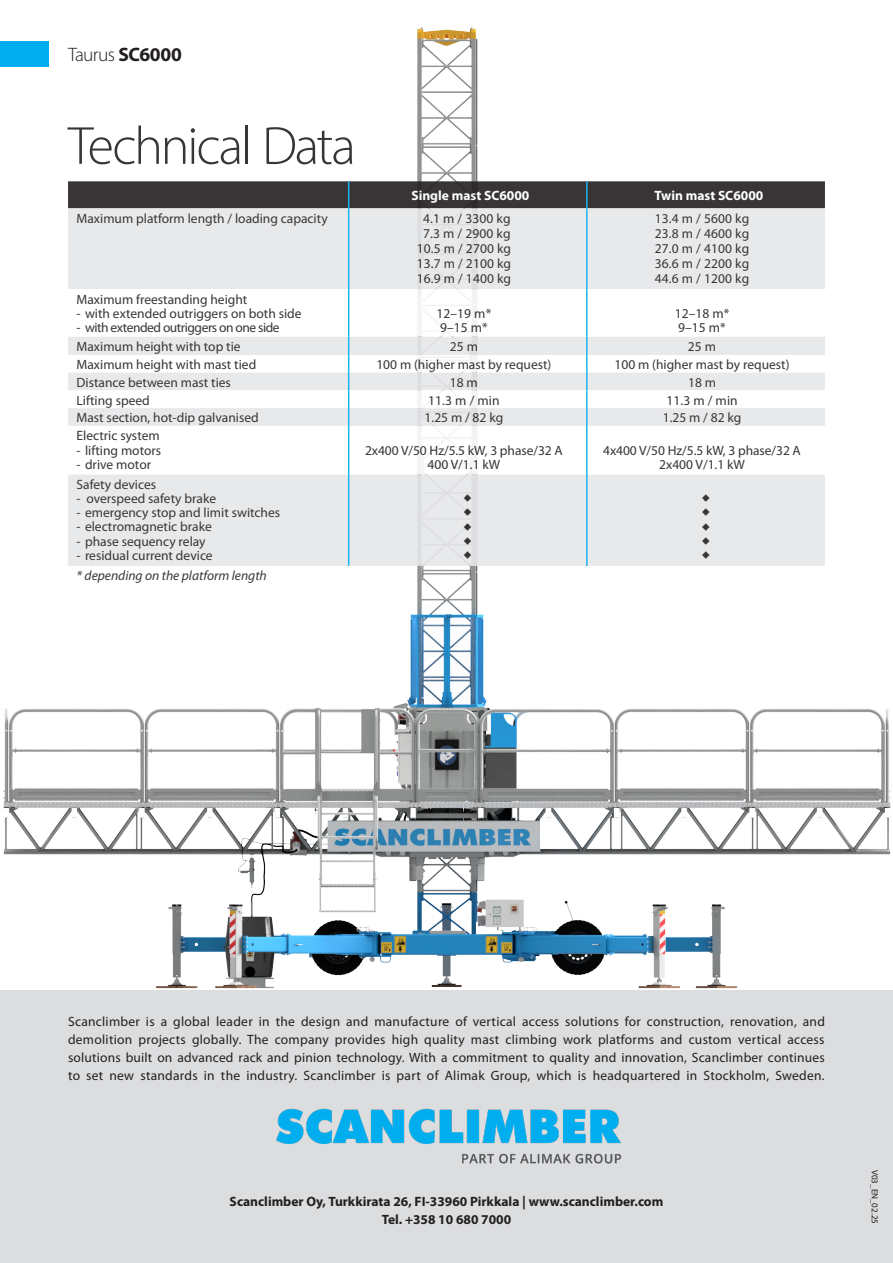
<style>
.page{position:relative;width:893px;height:1263px;background:#fff}
.page>*{position:absolute;margin:0;border:0;box-sizing:border-box;transform-origin:0 0}
.t1{font:300 54px "Myriad Pro";letter-spacing:-.045em;color:#231f20}
.SC_Pikkuots{font:300 19.5px "Myriad Pro";letter-spacing:-.035em;color:#231f20}
.SC_LEIPIS_EKAT{font:13.5px/15px "Myriad Pro";color:#231f20;text-align:center}
.SC_LEIPIS_EKAT-2{font:700 13.5px "Myriad Pro";color:#231f20}
.SC_LEIPIS_EKAT-3{font:13.5px "Myriad Pro";letter-spacing:-.035em;color:#231f20}
.t2{font:700 13.5px "Myriad Pro";color:#fff}
.t3{font:italic 13.5px "Myriad Pro";color:#231f20}
.SC_LEIPIS_EKAT-4{font:9px "Myriad Pro";color:#231f20}
.s1{font-weight:700}
</style>
<div class="page">
<img style="left:0;top:27px;width:893px;height:964px">
<div style="left:0;top:41px;width:49px;height:26px;background:#00aeef"></div>
<div style="left:68px;top:208px;width:757px;height:358px;background:#e8e9eb"></div>
<svg style="left:68px;top:289px;width:757px;height:185px"></svg>
<div style="left:68px;top:181px;width:757px;height:27px;background:#393536"></div>
<hr style="left:586px;top:181px;width:2px;height:27px;background:#00aeef">
<hr style="left:348px;top:208px;width:1px;height:81px;background:#00aeef">
<hr style="left:586px;top:208px;width:2px;height:81px;background:#00aeef">
<hr style="left:348px;top:289px;width:1px;height:47px;background:#00aeef">
<hr style="left:586px;top:289px;width:2px;height:47px;background:#00aeef">
<svg style="left:348px;top:336px;width:1px;height:90px"></svg>
<svg style="left:586px;top:336px;width:2px;height:90px"></svg>
<hr style="left:348px;top:426px;width:1px;height:48px;background:#00aeef">
<hr style="left:586px;top:426px;width:2px;height:48px;background:#00aeef">
<hr style="left:348px;top:474px;width:1px;height:92px;background:#00aeef">
<hr style="left:586px;top:474px;width:2px;height:92px;background:#00aeef">
<div style="left:0;top:991px;width:893px;height:272px;background:#dcdddf"></div>
<img style="left:276px;top:1108px;width:346px;height:56px">
<svg style="left:464px;top:494px;width:7px;height:8px"></svg>
<svg style="left:464px;top:509px;width:7px;height:7px"></svg>
<svg style="left:464px;top:523px;width:7px;height:7px"></svg>
<svg style="left:464px;top:537px;width:7px;height:8px"></svg>
<svg style="left:464px;top:551px;width:7px;height:8px"></svg>
<svg style="left:702px;top:494px;width:8px;height:8px"></svg>
<svg style="left:702px;top:509px;width:8px;height:7px"></svg>
<svg style="left:702px;top:523px;width:8px;height:7px"></svg>
<svg style="left:702px;top:537px;width:8px;height:8px"></svg>
<svg style="left:702px;top:551px;width:8px;height:8px"></svg>
<p class="SC_Pikkuots" style="left:68px;top:43px;width:115px">Taurus <span class="s1">SC6000</span></p>
<h1 class="t1" style="left:68px;top:113px;width:289px">Technical Data</h1>
<p class="t2" style="left:411px;top:187px;width:119px">Single mast SC6000</p>
<p class="t2" style="left:654px;top:187px;width:110px">Twin mast SC6000</p>
<p class="SC_LEIPIS_EKAT" style="left:77px;top:210px;width:253px">Maximum platform length / loading capacity</p>
<p class="SC_LEIPIS_EKAT" style="left:417px;top:210px;width:96px">4.1 m / 3300 kg<br>7.3 m / 2900 kg<br>10.5 m / 2700 kg<br>13.7 m / 2100 kg<br>16.9 m / 1400 kg</p>
<p class="SC_LEIPIS_EKAT" style="left:655px;top:210px;width:96px;text-align:justify">13.4 m / 5600 kg 23.8 m / 4600 kg 27.0 m / 4100 kg 36.6 m / 2200 kg 44.6 m / 1200 kg</p>
<p class="SC_LEIPIS_EKAT" style="left:77px;top:291px;width:172px">Maximum freestanding height</p>
<p class="SC_LEIPIS_EKAT" style="left:77px;top:306px;width:227px">- with extended outriggers on both side</p>
<p class="SC_LEIPIS_EKAT-3" style="left:77px;top:319px;width:205px">- with extended outriggers on one side</p>
<p class="SC_LEIPIS_EKAT" style="left:436px;top:306px;width:56px;line-height:14.2px;text-align:left">12–19 m*<br>9–15 m*</p>
<p class="SC_LEIPIS_EKAT" style="left:675px;top:306px;width:56px;line-height:14.2px;text-align:left">12–18 m*<br>9–15 m*</p>
<p class="SC_LEIPIS_EKAT" style="left:77px;top:339px;width:166px">Maximum height with top tie</p>
<p class="SC_LEIPIS_EKAT" style="left:450px;top:339px;width:30px">25 m</p>
<p class="SC_LEIPIS_EKAT" style="left:688px;top:339px;width:30px">25 m</p>
<p class="SC_LEIPIS_EKAT" style="left:77px;top:357px;width:181px">Maximum height with mast tied</p>
<p class="SC_LEIPIS_EKAT" style="left:376px;top:357px;width:177px">100 m (higher mast by request)</p>
<p class="SC_LEIPIS_EKAT" style="left:614px;top:357px;width:177px">100 m (higher mast by request)</p>
<p class="SC_LEIPIS_EKAT" style="left:77px;top:374px;width:156px">Distance between mast ties</p>
<p class="SC_LEIPIS_EKAT" style="left:450px;top:374px;width:29px">18 m</p>
<p class="SC_LEIPIS_EKAT" style="left:688px;top:374px;width:29px">18 m</p>
<p class="SC_LEIPIS_EKAT" style="left:77px;top:392px;width:75px">Lifting speed</p>
<p class="SC_LEIPIS_EKAT" style="left:428px;top:392px;width:73px">11.3 m / min</p>
<p class="SC_LEIPIS_EKAT" style="left:666px;top:392px;width:73px">11.3 m / min</p>
<p class="SC_LEIPIS_EKAT" style="left:77px;top:410px;width:184px">Mast section, hot-dip galvanised</p>
<p class="SC_LEIPIS_EKAT" style="left:425px;top:410px;width:80px">1.25 m / 82 kg</p>
<p class="SC_LEIPIS_EKAT" style="left:663px;top:410px;width:80px">1.25 m / 82 kg</p>
<p class="SC_LEIPIS_EKAT" style="left:77px;top:428px;width:85px">Electric system</p>
<p class="SC_LEIPIS_EKAT" style="left:77px;top:442px;width:86px">- lifting motors</p>
<p class="SC_LEIPIS_EKAT" style="left:77px;top:457px;width:76px">- drive motor</p>
<p class="SC_LEIPIS_EKAT" style="left:365px;top:443px;width:199px;line-height:14.2px">2x400 V/50 Hz/5.5 kW, 3 phase/32 A<br>400 V/1.1 kW</p>
<p class="SC_LEIPIS_EKAT" style="left:603px;top:443px;width:199px;line-height:14.2px">4x400 V/50 Hz/5.5 kW, 3 phase/32 A<br>2x400 V/1.1 kW</p>
<p class="SC_LEIPIS_EKAT" style="left:77px;top:476px;width:81px">Safety devices</p>
<p class="SC_LEIPIS_EKAT" style="left:77px;top:491px;width:141px">- overspeed safety brake</p>
<p class="SC_LEIPIS_EKAT" style="left:77px;top:505px;width:205px">- emergency stop and limit switches</p>
<p class="SC_LEIPIS_EKAT" style="left:77px;top:519px;width:137px">- electromagnetic brake</p>
<p class="SC_LEIPIS_EKAT" style="left:77px;top:533px;width:131px">- phase sequency relay</p>
<p class="SC_LEIPIS_EKAT" style="left:77px;top:548px;width:138px">- residual current device</p>
<p class="t3" style="left:77px;top:567px;width:192px">* depending on the platform length</p>
<p class="SC_LEIPIS_EKAT" style="left:68px;top:1012px;width:758px;line-height:18px;text-align:justify">Scanclimber is a global leader in the design and manufacture of vertical access solutions for construction, renovation, and demolition projects globally. The company provides high quality mast climbing work platforms and custom vertical access solutions built on advanced rack and pinion technology. With a commitment to quality and innovation, Scanclimber continues to set new standards in the industry. Scanclimber is part of Alimak Group, which is headquartered in Stockholm, Sweden.</p>
<p class="SC_LEIPIS_EKAT-2" style="left:230px;top:1193px;width:435px">Scanclimber Oy, Turkkirata 26, FI-33960 Pirkkala | www.scanclimber.com</p>
<p class="SC_LEIPIS_EKAT-2" style="left:382px;top:1211px;width:131px">Tel. +358 10 680 7000</p>
<p class="SC_LEIPIS_EKAT-4" style="left:880px;top:1170px;width:55px;rotate:90deg">V03_EN_02.25</p>
</div>
